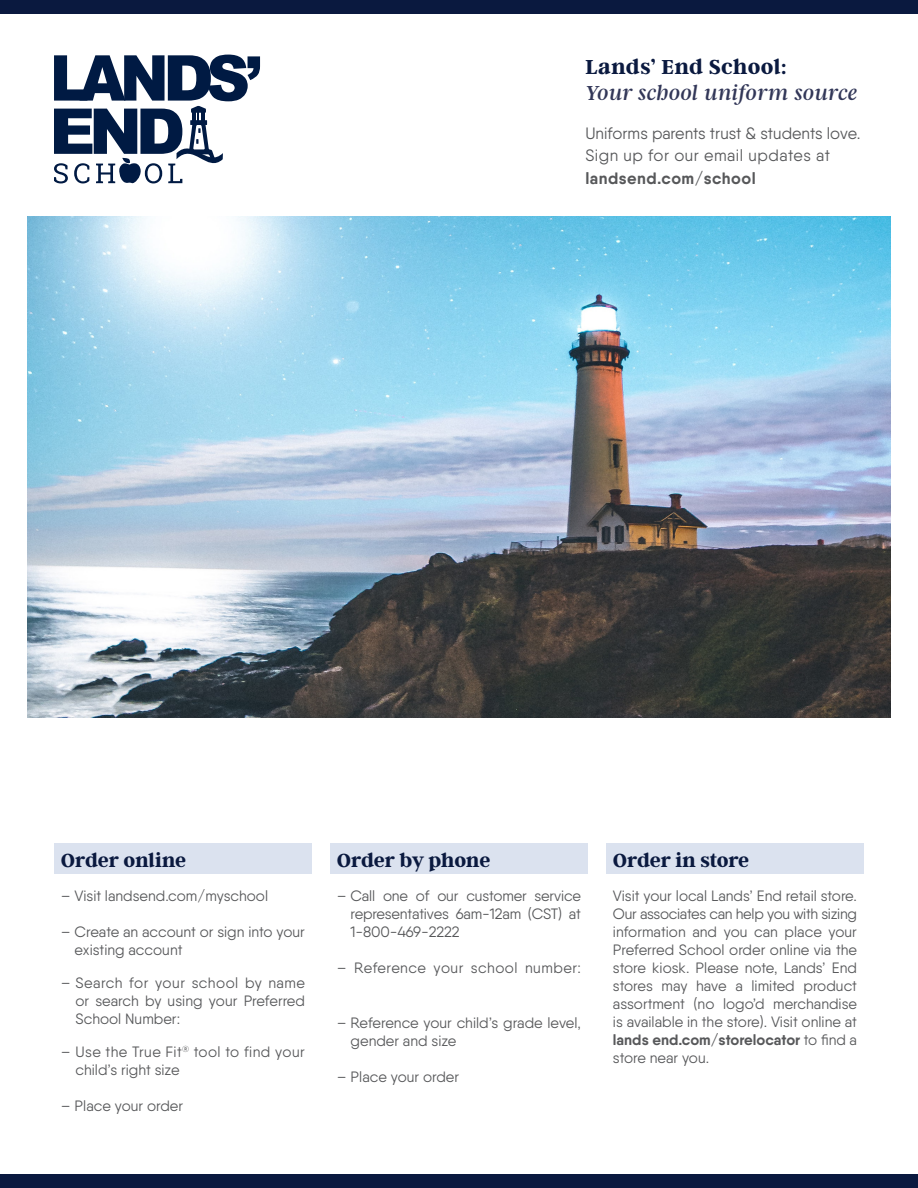
<style>
.page{position:relative;width:918px;height:1188px;background:#fff}
.page>*{position:absolute;margin:0;border:0;box-sizing:border-box;transform-origin:0 0}
.t1{font:italic 22.5px "Argent CF";letter-spacing:.01em;color:#323758}
.t2{font:700 22.5px "Argent CF";letter-spacing:.02em;color:#0a193f}
.t3{font:700 21px "Argent CF";letter-spacing:-.01em;color:#0a193f}
.t4{font:16.5px/22.5px "Qanelas Soft";color:#57585a}
.t5{font:15px/18px "Qanelas Soft";color:#57585a;text-align:justify}
.t6{font:15px/18px "Qanelas Soft";letter-spacing:.025em;color:#57585a}
.t7{font:15px "Qanelas Soft";letter-spacing:.03em;color:#57585a}
.s1{font-weight:700}
</style>
<div class="page">
<div style="left:0;top:1174px;width:918px;height:14px;background:#0a193f"></div>
<div style="left:0;top:0;width:918px;height:14px;background:#0a193f"></div>
<svg style="left:54px;top:55px;width:206px;height:129px"></svg>
<div style="left:54px;top:843px;width:258px;height:31px;background:#dbe2ef"></div>
<div style="left:330px;top:843px;width:258px;height:31px;background:#dbe2ef"></div>
<div style="left:606px;top:843px;width:258px;height:31px;background:#dbe2ef"></div>
<img style="left:27px;top:216px;width:864px;height:501px">
<p class="t2" style="left:585px;top:54px;width:203px">Lands’ End School:</p>
<p class="t1" style="left:585px;top:81px;width:274px">Your school uniform source</p>
<p class="t4" style="left:585px;top:121px;width:277px">Uniforms parents trust &amp; students love.<br>Sign up for our email updates at <span class="s1">landsend.com/school</span></p>
<p class="t3" style="left:61px;top:848px;width:127px">Order online</p>
<p class="t3" style="left:337px;top:848px;width:155px">Order by phone</p>
<p class="t3" style="left:613px;top:848px;width:138px">Order in store</p>
<p class="t5" style="left:61px;top:886px;width:209px">– Visit landsend.com/myschool</p>
<p class="t5" style="left:75px;top:922px;width:232px;text-indent:-14px">– Create an account or sign into your existing account</p>
<p class="t5" style="left:76px;top:973px;width:231px;text-indent:-15px">– Search for your school by name or search by using your Preferred School Number:</p>
<p class="t6" style="left:76px;top:1042px;width:231px;text-indent:-15px">– Use the True Fit<sup>®</sup> tool to find your child’s right size</p>
<p class="t5" style="left:61px;top:1096px;width:124px">– Place your order</p>
<p class="t5" style="left:351px;top:886px;width:232px;text-indent:-14px">– Call one of our customer service representatives 6am-12am (CST) at 1-800-469-2222</p>
<p class="t7" style="left:337px;top:958px;width:246px">– Reference your school number:</p>
<p class="t5" style="left:351px;top:1014px;width:232px;text-indent:-14px">– Reference your child’s grade level, gender and size</p>
<p class="t5" style="left:337px;top:1068px;width:124px">– Place your order</p>
<p class="t5" style="left:613px;top:886px;width:246px">Visit your local Lands’ End retail store.<br>Our associates can help you with sizing information and you can place your Preferred School order online via the store kiosk. Please note, Lands’ End stores may have a limited product assortment (no logo’d merchandise is available in the store). Visit online at <span class="s1">lands end.com/storelocator</span> to find a store near you.</p>
</div>
